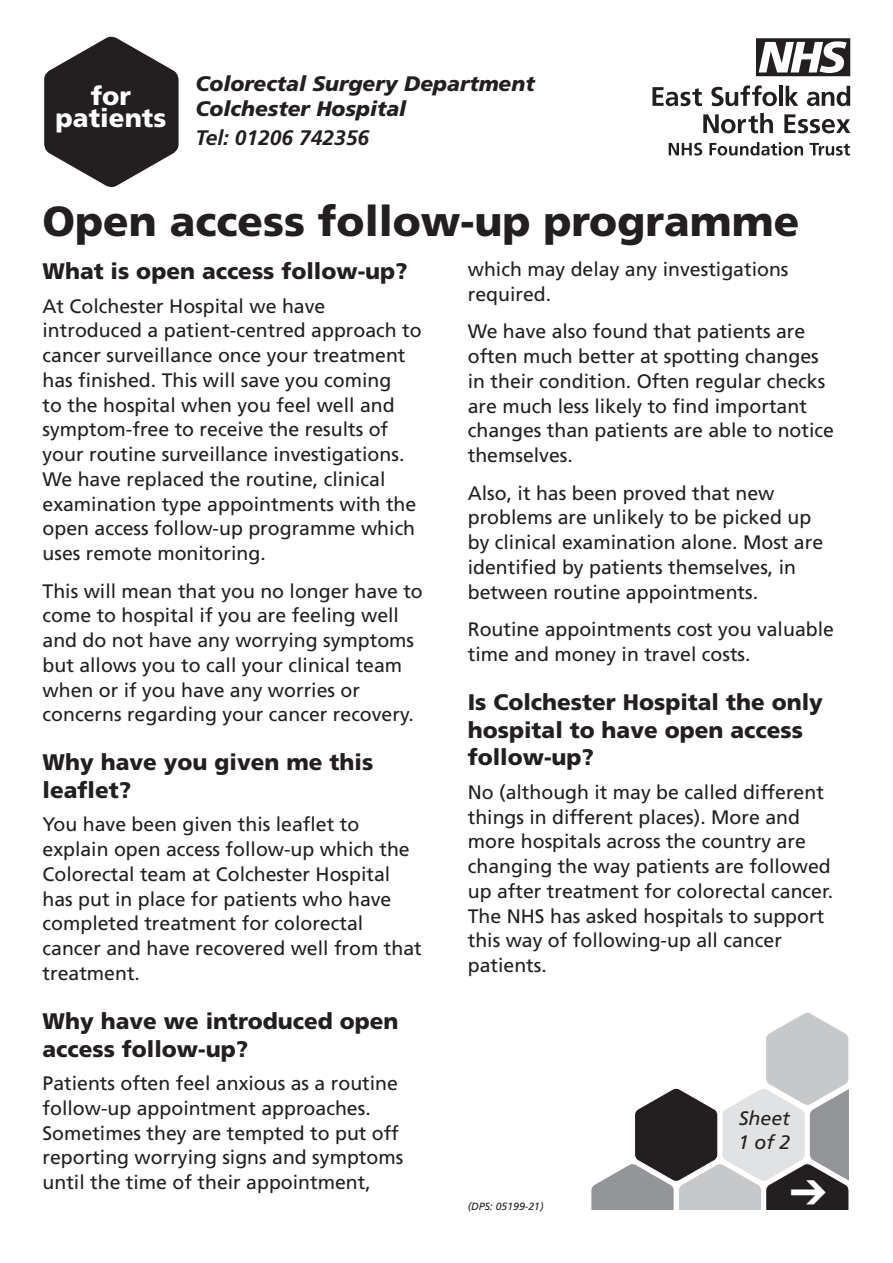
<style>
.page{position:relative;width:893px;height:1263px;background:#fff}
.page>*{position:absolute;margin:0;border:0;box-sizing:border-box;transform-origin:0 0}
.t1{font:900 42px "Frutiger";color:#231f20}
.t2{font:41.7px "Dixieland";color:#fff}
.t3{font:900 25.95px/21.9px "Frutiger";color:#fff;text-align:center}
.t4{font:900 22.5px/27.8px "Frutiger";color:#231f20}
.t5{font:italic 900 21px/25.2px "Frutiger";color:#231f20}
.t6{font:italic 700 21px "Frutiger";color:#231f20}
.t7{font:19.5px/24.8px "Frutiger";color:#231f20}
.t8{font:italic 19.5px/24.8px "Frutiger";color:#231f20}
.t9{font:italic 10.5px "Frutiger";color:#231f20}
</style>
<div class="page">
<svg style="left:44px;top:36px;width:135px;height:152px"></svg>
<svg style="left:669px;top:142px;width:181px;height:14px"></svg>
<svg style="left:756px;top:38px;width:94px;height:38px"></svg>
<svg style="left:652px;top:87px;width:50px;height:19px"></svg>
<svg style="left:711px;top:85px;width:66px;height:21px"></svg>
<hr style="left:779px;top:86px;width:4px;height:20px;background:#231f20">
<svg style="left:786px;top:86px;width:12px;height:20px"></svg>
<svg style="left:807px;top:86px;width:43px;height:20px"></svg>
<svg style="left:703px;top:113px;width:70px;height:20px"></svg>
<svg style="left:784px;top:114px;width:66px;height:19px"></svg>
<svg style="left:591px;top:1013px;width:257px;height:197px"></svg>
<h3 class="t3" style="left:56px;top:85px;width:112px">for patients</h3>
<p class="t5" style="left:196px;top:71px;width:341px">Colorectal Surgery Department<br>Colchester Hospital</p>
<p class="t6" style="left:196px;top:126px;width:175px">Tel: 01206 742356</p>
<h1 class="t1" style="left:43px;top:196px;width:758px">Open access follow-up programme</h1>
<p class="t4" style="left:43px;top:258px;width:367px">What is open access follow-up?</p>
<p class="t7" style="left:43px;top:294px;width:381px">At Colchester Hospital we have introduced a patient-centred approach to cancer surveillance once your treatment has finished. This will save you coming<br>to the hospital when you feel well and symptom-free to receive the results of your routine surveillance investigations.<br>We have replaced the routine, clinical examination type appointments with the open access follow-up programme which uses remote monitoring.</p>
<p class="t7" style="left:43px;top:578px;width:382px">This will mean that you no longer have to come to hospital if you are feeling well and do not have any worrying symptoms but allows you to call your clinical team when or if you have any worries or concerns regarding your cancer recovery.</p>
<p class="t4" style="left:43px;top:749px;width:332px">Why have you given me this leaflet?</p>
<p class="t7" style="left:43px;top:812px;width:381px">You have been given this leaflet to explain open access follow-up which the Colorectal team at Colchester Hospital has put in place for patients who have completed treatment for colorectal cancer and have recovered well from that treatment.</p>
<p class="t4" style="left:43px;top:1007px;width:358px">Why have we introduced open access follow-up?</p>
<p class="t7" style="left:43px;top:1071px;width:362px">Patients often feel anxious as a routine follow-up appointment approaches.<br>Sometimes they are tempted to put off reporting worrying signs and symptoms until the time of their appointment,</p>
<p class="t7" style="left:468px;top:257px;width:322px">which may delay any investigations required.</p>
<p class="t7" style="left:468px;top:319px;width:368px">We have also found that patients are often much better at spotting changes in their condition. Often regular checks are much less likely to find important changes than patients are able to notice themselves.</p>
<p class="t7" style="left:468px;top:481px;width:357px">Also, it has been proved that new problems are unlikely to be picked up by clinical examination alone. Most are identified by patients themselves, in between routine appointments.</p>
<p class="t7" style="left:468px;top:617px;width:368px">Routine appointments cost you valuable time and money in travel costs.</p>
<p class="t4" style="left:468px;top:688px;width:357px">Is Colchester Hospital the only hospital to have open access follow-up?</p>
<p class="t7" style="left:468px;top:780px;width:367px">No (although it may be called different things in different places). More and more hospitals across the country are changing the way patients are followed up after treatment for colorectal cancer.<br>The NHS has asked hospitals to support this way of following-up all cancer patients.</p>
<p class="t8" style="left:738px;top:1105px;width:54px">Sheet<br>1 of 2</p>
<h2 class="t2" style="left:790px;top:1172px;width:39px">Ô</h2>
<p class="t9" style="left:468px;top:1200px;width:77px">(DPS: 05199-21)</p>
</div>
